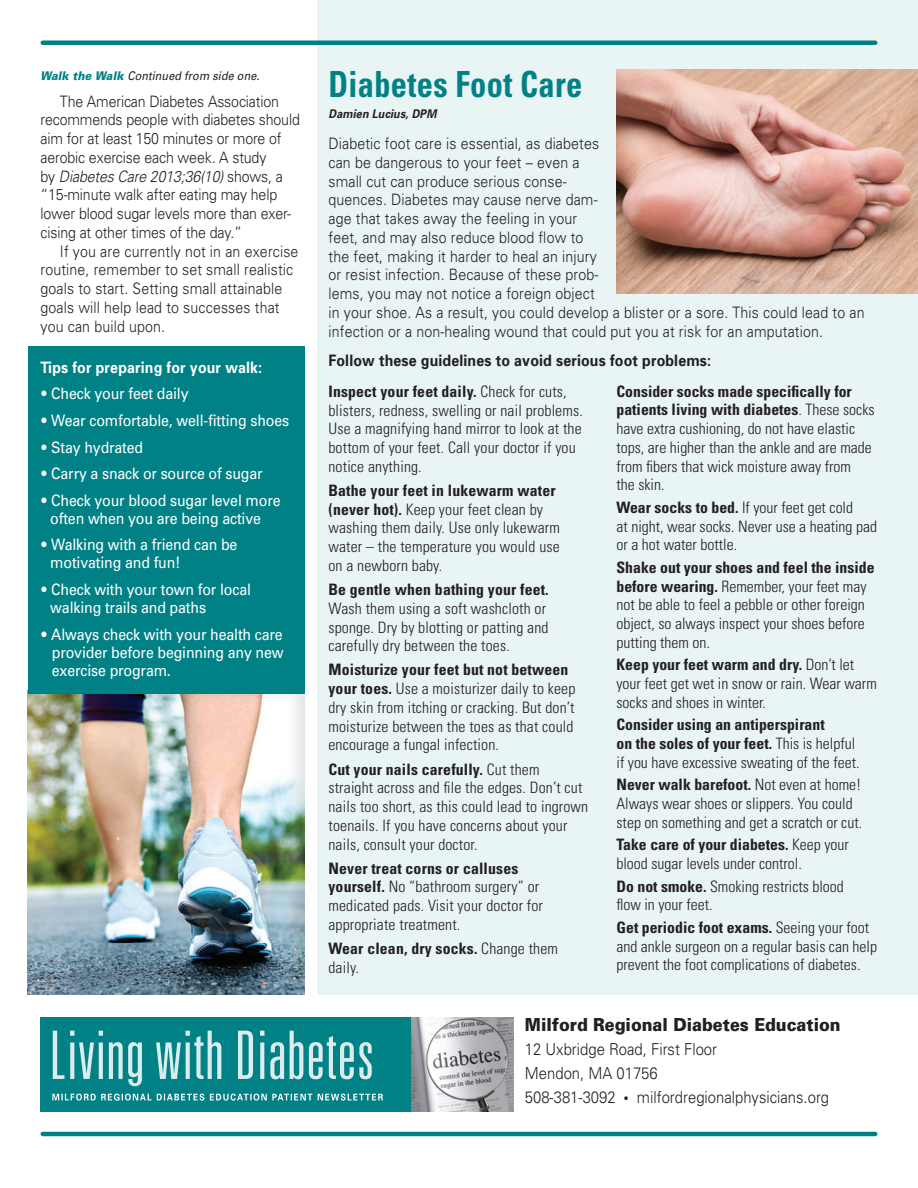
<style>
.page{position:relative;width:918px;height:1188px;background:#fff}
.page>*{position:absolute;margin:0;border:0;box-sizing:border-box;transform-origin:0 0}
.t1{font:700 condensed 36px "Univers";letter-spacing:.01em;color:#008185;scale:.9 1}
.t2{font:900 18px "Univers";color:#231f20;scale:.9 1}
.t3{font:300 16.5px/24px "Univers";color:#231f20;scale:.9 1}
.t4{font:300 condensed 15.75px/18.8px "Univers";letter-spacing:.01em;color:#231f20}
.t5{font:300 15.75px/18.8px "Univers";letter-spacing:.01em;color:#231f20;scale:.9 1}
.t6{font:15.75px/18px "Univers";letter-spacing:-.01em;color:#fff;scale:.9 1}
.t7{font:300 15.75px/18.8px "Univers";letter-spacing:-.01em;color:#231f20;scale:.9 1}
.t8{font:700 condensed 15.75px/18.8px "Univers";color:#231f20}
.t9{font:700 15.75px/30.8px "Univers";letter-spacing:.01em;color:#231f20;scale:.9 1}
.t10{font:700 15.75px "Univers";letter-spacing:.01em;color:#fff;scale:.9 1}
.t11{font:italic 12px "Univers";letter-spacing:.01em;color:#231f20;scale:.9 1}
.t12{font:italic 700 12px "Univers";letter-spacing:.01em;color:#231f20;scale:.9 1}
.s1{font-weight:900;color:#008185}
.s2{font-style:italic}
.s3{font-weight:300}
.s4{font-stretch:condensed}
.s5{font-weight:300;font-stretch:condensed}
.s6{font-weight:700}
.s7{font-size:10.5px}
</style>
<div class="page">
<div style="left:317px;top:0;width:601px;height:995px;background:#e9f4f4"></div>
<div style="left:43px;top:40px;width:832px;height:5px;background:#008185"></div>
<hr style="left:43px;top:1132px;width:832px;height:4px;background:#008185">
<div style="left:40px;top:1017px;width:473px;height:94px;background:#008185"></div>
<img style="left:411px;top:1017px;width:102px;height:94px">
<svg style="left:53px;top:1031px;width:319px;height:55px"></svg>
<svg style="left:52px;top:1094px;width:331px;height:7px"></svg>
<img style="left:28px;top:693px;width:277px;height:302px">
<div style="left:28px;top:346px;width:277px;height:347px;background:#008185"></div>
<img style="left:616px;top:69px;width:302px;height:224px">
<p class="t11" style="left:40px;top:68px;width:245px"><span class="s1">Walk the Walk</span> Continued from side one.</p>
<p class="t7" style="left:40px;top:91px;width:290px;text-indent:19px">The American Diabetes Association recommends people with diabetes should aim for at least 150 minutes or more of aerobic exercise each week. A study<br>by <span class="s2">Diabetes Care 2013;36(10)</span> shows, a “15-minute walk after eating may help lower blood sugar levels more than exer&shy;cising at other times of the day.”</p>
<p class="t5" style="left:40px;top:241px;width:288px;text-indent:19px">If you are currently not in an exercise routine, remember to set small realistic goals to start. Setting small attainable goals will help lead to successes that you can build upon.</p>
<p class="t10" style="left:40px;top:357px;width:248px">Tips for preparing for your walk:</p>
<p class="t6" style="left:40px;top:384px;width:166px"><span class="s3">•</span> Check your feet daily</p>
<p class="t6" style="left:40px;top:411px;width:278px"><span class="s3">•</span> Wear comfortable, well-fitting shoes</p>
<p class="t6" style="left:40px;top:438px;width:116px"><span class="s3">•</span> Stay hydrated</p>
<p class="t6" style="left:40px;top:464px;width:248px"><span class="s3">•</span> Carry a snack or source of sugar</p>
<p class="t6" style="left:50px;top:491px;width:257px;text-indent:-10px"><span class="s3">•</span> Check your blood sugar level more often when you are being active</p>
<p class="t6" style="left:50px;top:536px;width:210px;text-indent:-10px"><span class="s3">•</span> Walking with a friend can be motivating and fun!</p>
<p class="t6" style="left:50px;top:580px;width:225px;text-indent:-10px"><span class="s3">•</span> Check with your town for local walking trails and paths</p>
<p class="t6" style="left:52px;top:625px;width:259px;text-align:justify;text-indent:-11px"><span class="s3">•</span> Always check with your health care provider before beginning any new exercise program.</p>
<h1 class="t1" style="left:328px;top:62px;width:284px">Diabetes Foot Care</h1>
<p class="t12" style="left:328px;top:106px;width:122px">Damien Lucius, DPM</p>
<p class="t5" style="left:328px;top:134px;width:597px">Diabetic foot care is essential, as diabetes<br>can be dangerous to your feet – even a<br>small cut can produce serious conse-<br>quences. Diabetes may cause nerve dam-<br>age that takes away the feeling in your<br>feet, and may also reduce blood flow to<br>the feet, making it harder to heal an injury<br>or resist infection. Because of these prob-<br>lems, you may not notice a foreign object<br>in your shoe. As a result, you could develop a blister or a sore. This could lead to an infection or a non-healing wound that could put you at risk for an amputation.</p>
<p class="t9" style="left:328px;top:345px;width:427px">Follow these guidelines to avoid serious foot problems:<br><span class="s4">Inspect your feet daily.</span> <span class="s5">Check for cuts,</span></p>
<p class="t4" style="left:328px;top:400px;width:256px">blisters, redness, swelling or nail problems.<br>Use a magnifying hand mirror to look at the bottom of your feet. Call your doctor if you notice anything.</p>
<p class="t4" style="left:328px;top:481px;width:233px"><span class="s6">Bathe your feet in lukewarm water (never hot).</span> Keep your feet clean by washing them daily. Use only lukewarm water – the temperature you would use on a newborn baby.</p>
<p class="t8" style="left:328px;top:580px;width:222px">Be gentle when bathing your feet.</p>
<p class="t4" style="left:328px;top:599px;width:222px">Wash them using a soft washcloth or sponge. Dry by blotting or patting and carefully dry between the toes.</p>
<p class="t4" style="left:328px;top:660px;width:248px"><span class="s6">Moisturize your feet but not between your toes.</span> Use a moisturizer daily to keep dry skin from itching or cracking. But don’t moisturize between the toes as that could encourage a fungal infection.</p>
<p class="t4" style="left:328px;top:759px;width:261px"><span class="s6">Cut your nails carefully.</span> Cut them straight across and file the edges. Don’t cut nails too short, as this could lead to ingrown toenails. If you have concerns about your nails, consult your doctor.</p>
<p class="t4" style="left:328px;top:859px;width:216px"><span class="s6">Never treat corns or calluses yourself.</span> No “bathroom surgery” or medicated pads. Visit your doctor for appropriate treatment.</p>
<p class="t8" style="left:328px;top:939px;width:231px">Wear clean, dry socks. <span class="s3">Change them daily.</span></p>
<p class="t4" style="left:617px;top:381px;width:260px"><span class="s6">Consider socks made specifically for patients living with diabetes</span>. These socks have extra cushioning, do not have elastic tops, are higher than the ankle and are made from fibers that wick moisture away from<br>the skin.</p>
<p class="t4" style="left:617px;top:498px;width:262px"><span class="s6">Wear socks to bed.</span> If your feet get cold<br>at night, wear socks. Never use a heating pad or a hot water bottle.</p>
<p class="t4" style="left:617px;top:558px;width:260px"><span class="s6">Shake out your shoes and feel the inside before wearing.</span> Remember, your feet may not be able to feel a pebble or other foreign object, so always inspect your shoes before putting them on.</p>
<p class="t4" style="left:617px;top:655px;width:262px"><span class="s6">Keep your feet warm and dry.</span> Don’t let your feet get wet in snow or rain. Wear warm socks and shoes in winter.</p>
<p class="t8" style="left:617px;top:715px;width:245px">Consider using an antiperspirant<br>on the soles of your feet. <span class="s3">This is helpful if you have excessive sweating of the feet.</span></p>
<p class="t4" style="left:617px;top:775px;width:247px"><span class="s6">Never walk barefoot.</span> Not even at home!<br>Always wear shoes or slippers. You could step on something and get a scratch or cut.</p>
<p class="t4" style="left:617px;top:835px;width:234px"><span class="s6">Take care of your diabetes.</span> Keep your blood sugar levels under control.</p>
<p class="t4" style="left:617px;top:876px;width:229px"><span class="s6">Do not smoke.</span> Smoking restricts blood flow in your feet.</p>
<p class="t4" style="left:617px;top:918px;width:262px"><span class="s6">Get periodic foot exams.</span> Seeing your foot and ankle surgeon on a regular basis can help prevent the foot complications of diabetes.</p>
<p class="t2" style="left:525px;top:1013px;width:352px">Milford Regional Diabetes Education</p>
<p class="t3" style="left:525px;top:1037px;width:340px">12 Uxbridge Road, First Floor<br>Mendon, MA 01756<br>508-381-3092 <span class="s7">•</span> milfordregionalphysicians.org</p>
</div>
